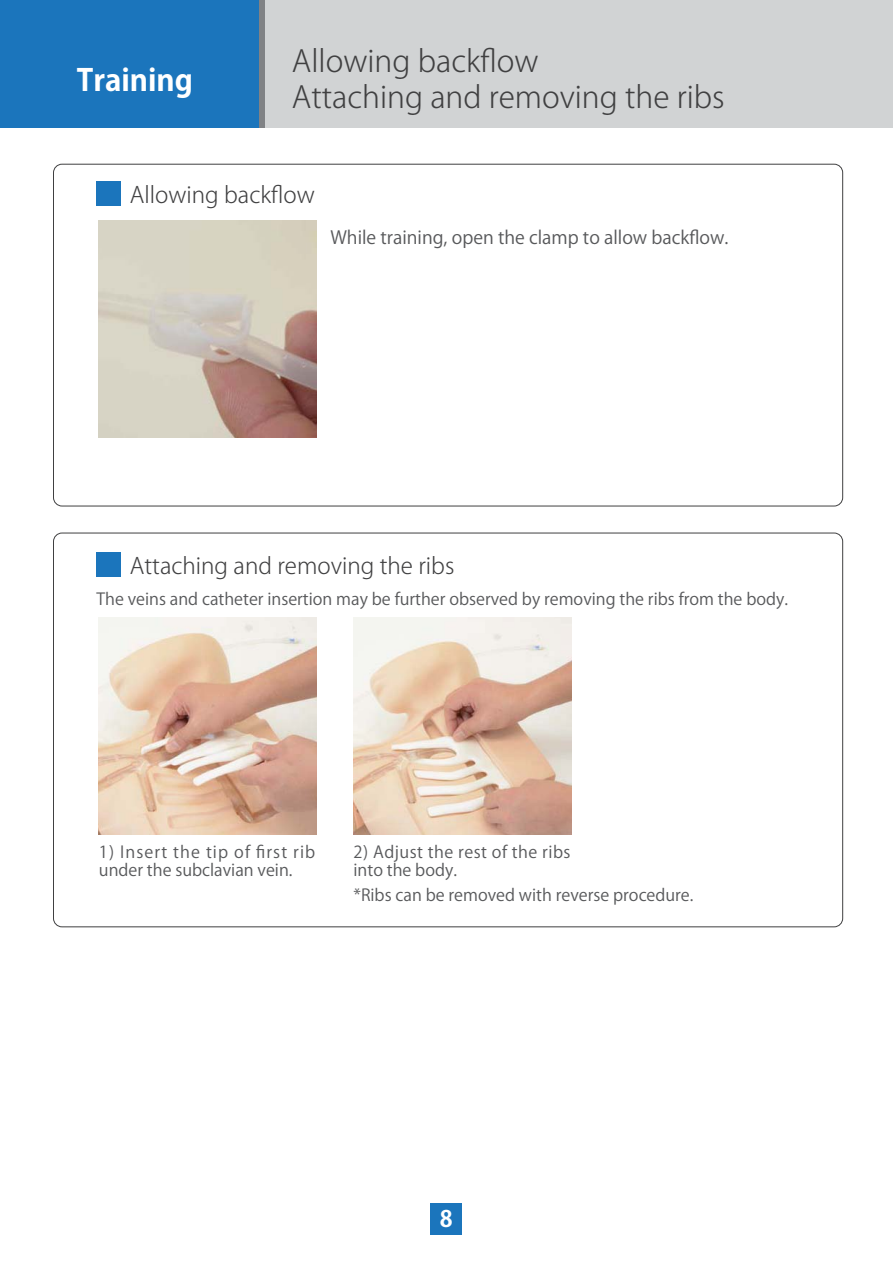
<style>
.page{position:relative;width:893px;height:1263px;background:#fff}
.page>*{position:absolute;margin:0;border:0;box-sizing:border-box;transform-origin:0 0}
.t1{font:30px/36px "Koz Go Pro Light 90 msp RKSJ H";color:#404041}
.t2{font:30px "Koz Go Pro Bold 90 msp RKSJ H";color:#fff}
.t3{font:22.5px "Koz Go Pro Light 90 msp RKSJ H";color:#404041}
.t4{font:22.5px "Koz Go Pro Bold 90 msp RKSJ H";color:#fff}
.t5{font:18px "Koz Go Pro Regular 90 msp RKSJ H";color:#58595b}
.t6{font:16.5px/18px "Koz Go Pro Regular 90 msp RKSJ H";color:#58595b}
.t7{font:16.5px/18px "Koz Go Pro Regular 90 msp RKSJ H";letter-spacing:.03em;color:#58595b}
</style>
<div class="page">
<div style="left:0;top:0;width:893px;height:128px;background:#d1d3d4"></div>
<div style="left:0;top:0;width:265px;height:128px;background:#1b75bc"></div>
<div style="left:259px;top:0;width:6px;height:128px;background:#808285"></div>
<div style="left:430px;top:1203px;width:32px;height:32px;background:#1b75bc"></div>
<img style="left:99px;top:617px;width:217px;height:218px">
<img style="left:353px;top:617px;width:218px;height:218px">
<img style="left:99px;top:220px;width:217px;height:218px">
<div style="left:96px;top:552px;width:25px;height:25px;background:#1b75bc"></div>
<div style="left:96px;top:181px;width:25px;height:25px;background:#1b75bc"></div>
<h1 class="t2" style="left:77px;top:68px;width:118px">Training</h1>
<h1 class="t1" style="left:292px;top:47px;width:434px">Allowing backflow<br>Attaching and removing the ribs</h1>
<h2 class="t3" style="left:130px;top:186px;width:186px">Allowing backflow</h2>
<p class="t5" style="left:330px;top:230px;width:400px">While training, open the clamp to allow backflow.</p>
<h2 class="t3" style="left:130px;top:557px;width:326px">Attaching and removing the ribs</h2>
<p class="t6" style="left:96px;top:592px;width:693px">The veins and catheter insertion may be further observed by removing the ribs from the body.</p>
<p class="t6" style="left:99px;top:845px;width:218px">1) Insert the tip of first rib under the subclavian vein.</p>
<p class="t7" style="left:353px;top:845px;width:218px">2) Adjust the rest of the ribs into the body.</p>
<p class="t6" style="left:353px;top:888px;width:341px">*Ribs can be removed with reverse procedure.</p>
<h2 class="t4" style="left:440px;top:1210px;width:14px">8</h2>
</div>
